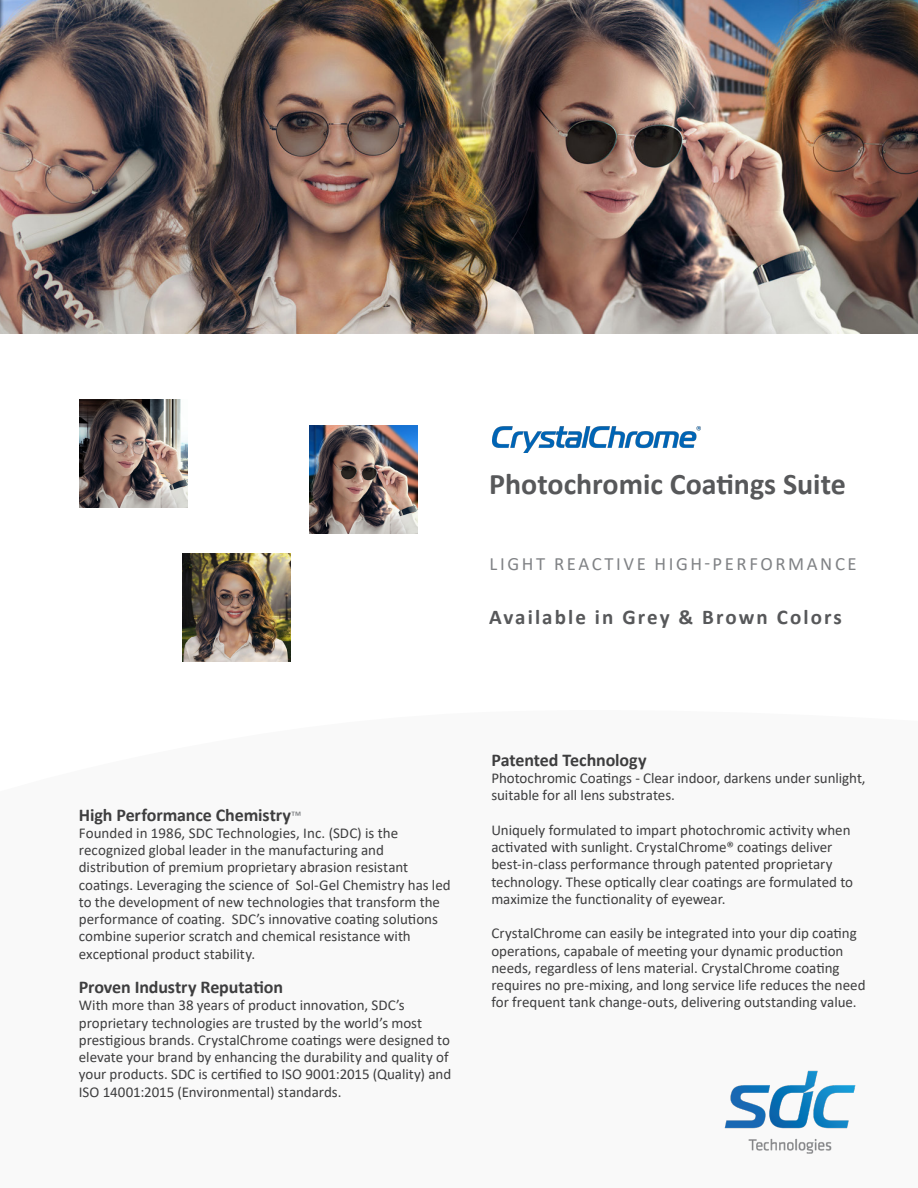
<style>
.page{position:relative;width:918px;height:1188px;background:#fff}
.page>*{position:absolute;margin:0;border:0;box-sizing:border-box;transform-origin:0 0}
.t1{font:700 30px "Calibri";color:#57585a}
.t2{font:700 21px "Calibri";letter-spacing:.1em;color:#57585a}
.t3{font:18.75px "Calibri";letter-spacing:.14em;color:#808285}
.t4{font:700 18px "Calibri";letter-spacing:-.005em;color:#3e3e3f}
.t5{font:15px/17.2px "Calibri";color:#3e3e3f}
.s1{font-weight:400;font-size:15px;color:#808285}
</style>
<div class="page">
<img style="left:182px;top:554px;width:108px;height:108px">
<img style="left:80px;top:400px;width:108px;height:108px">
<img style="left:310px;top:426px;width:108px;height:108px">
<img style="left:725px;top:1070px;width:131px;height:83px">
<img style="left:492px;top:426px;width:209px;height:27px">
<img style="left:0;top:0;width:918px;height:333px">
<p class="t1" style="left:489px;top:463px;width:358px">Photochromic Coatings Suite</p>
<p class="t3" style="left:490px;top:551px;width:369px">LIGHT REACTIVE HIGH-PERFORMANCE</p>
<p class="t2" style="left:489px;top:602px;width:354px">Available in Grey &amp; Brown Colors</p>
<p class="t4" style="left:79px;top:802px;width:224px">High Performance Chemistry<span class="s1">™</span></p>
<p class="t5" style="left:79px;top:824px;width:373px">Founded in 1986, SDC Technologies, Inc. (SDC) is the recognized global leader in the manufacturing and distribution of premium proprietary abrasion resistant coatings. Leveraging the science of Sol-Gel Chemistry has led to the development of new technologies that transform the performance of coating. SDC’s innovative coating solutions combine superior scratch and chemical resistance with exceptional product stability.</p>
<p class="t4" style="left:79px;top:974px;width:206px">Proven Industry Reputation</p>
<p class="t5" style="left:79px;top:996px;width:374px">With more than 38 years of product innovation, SDC’s proprietary technologies are trusted by the world’s most prestigious brands. CrystalChrome coatings were designed to elevate your brand by enhancing the durability and quality of your products. SDC is certified to ISO 9001:2015 (Quality) and ISO 14001:2015 (Environmental) standards.</p>
<p class="t4" style="left:491px;top:747px;width:157px">Patented Technology</p>
<p class="t5" style="left:491px;top:769px;width:376px">Photochromic Coatings - Clear indoor, darkens under sunlight, suitable for all lens substrates.</p>
<p class="t5" style="left:491px;top:821px;width:363px">Uniquely formulated to impart photochromic activity when activated with sunlight. CrystalChrome® coatings deliver best-in-class performance through patented proprietary technology. These optically clear coatings are formulated to maximize the functionality of eyewear.</p>
<p class="t5" style="left:491px;top:924px;width:376px">CrystalChrome can easily be integrated into your dip coating operations, capabale of meeting your dynamic production needs, regardless of lens material. CrystalChrome coating requires no pre-mixing, and long service life reduces the need for frequent tank change-outs, delivering outstanding value.</p>
</div>
